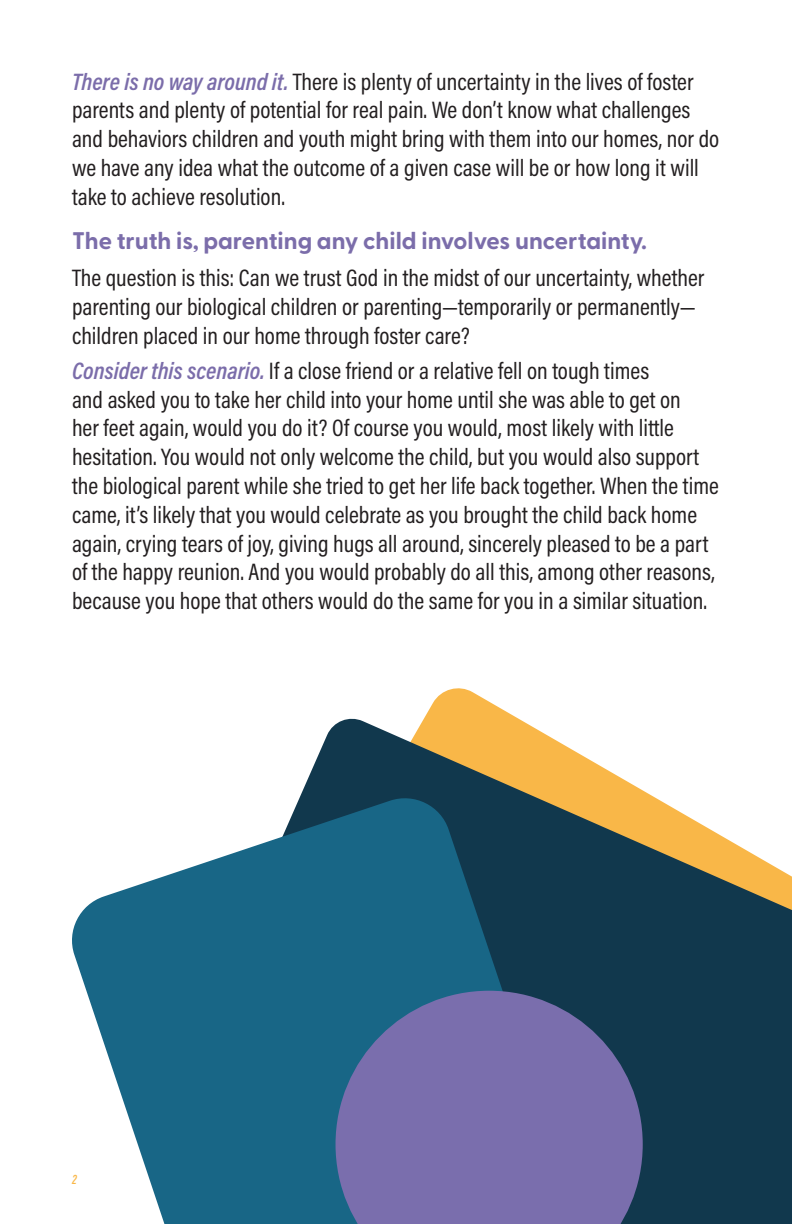
<style>
.page{position:relative;width:792px;height:1224px;background:#fff}
.page>*{position:absolute;margin:0;border:0;box-sizing:border-box;transform-origin:0 0}
.t1{font:24px/28.8px "Acumin Pro Cond";color:#231f20}
.t2{font:700 24px "Greycliff CF";color:#7b6daa}
.t3{font:italic 600 14px "Acumin Pro Extra Cond";color:#f9b748}
.s1{font-weight:600;font-style:italic;color:#7b6daa}
</style>
<div class="page">
<svg style="left:426px;top:688px;width:86px;height:27px;fill:#f9b748"></svg>
<svg style="left:301px;top:715px;width:491px;height:509px;fill:#11384d"></svg>
<svg style="left:72px;top:793px;width:480px;height:431px;fill:#186686"></svg>
<svg style="left:336px;top:991px;width:307px;height:233px;background:#6a69a2"></svg>
<p class="t1" style="left:72px;top:67px;width:649px"><span class="s1">There is no way around it.</span> There is plenty of uncertainty in the lives of foster parents and plenty of potential for real pain. We don’t know what challenges and behaviors children and youth might bring with them into our homes, nor do we have any idea what the outcome of a given case will be or how long it will take to achieve resolution.</p>
<h1 class="t2" style="left:72px;top:222px;width:576px">The truth is, parenting any child involves uncertainty.</h1>
<p class="t1" style="left:72px;top:263px;width:634px">The question is this: Can we trust God in the midst of our uncertainty, whether parenting our biological children or parenting—temporarily or permanently— children placed in our home through foster care?</p>
<p class="t1" style="left:72px;top:356px;width:648px"><span class="s1">Consider this scenario.</span> If a close friend or a relative fell on tough times<br>and asked you to take her child into your home until she was able to get on<br>her feet again, would you do it? Of course you would, most likely with little hesitation. You would not only welcome the child, but you would also support the biological parent while she tried to get her life back together. When the time came, it’s likely that you would celebrate as you brought the child back home again, crying tears of joy, giving hugs all around, sincerely pleased to be a part of the happy reunion. And you would probably do all this, among other reasons, because you hope that others would do the same for you in a similar situation.</p>
<p class="t3" style="left:72px;top:1171px;width:6px">2</p>
</div>
